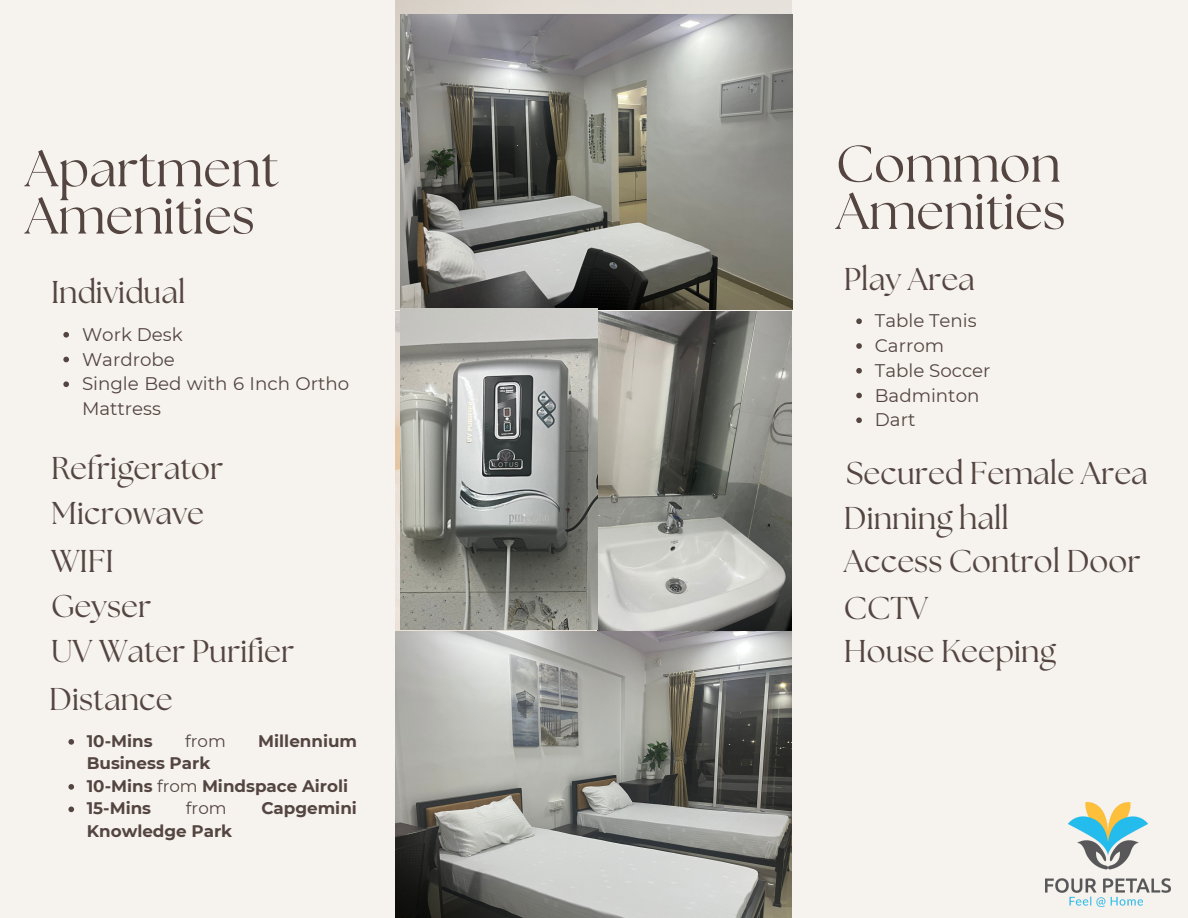
<style>
.page{position:relative;width:1188px;height:918px;background:#f6f3ee}
.page>*{position:absolute;margin:0;border:0;box-sizing:border-box;transform-origin:0 0}
.t1{font:51.6px/47.2px "The Seasons";color:#544541}
.t2{font:31.5px "The Seasons";color:#544541}
.t3{font:18.3px/24.8px "Montserrat";color:#544541}
.t4{font:700 16.8px "Montserrat";color:#544541}
.t5{font:16.8px "Montserrat";color:#544541}
.s1{font-weight:400}
</style>
<div class="page">
<img style="left:396px;top:0;width:396px;height:310px">
<img style="left:597px;top:312px;width:195px;height:318px">
<img style="left:396px;top:312px;width:199px;height:318px">
<img style="left:396px;top:632px;width:396px;height:286px">
<img style="left:1045px;top:802px;width:125px;height:105px">
<img style="left:400px;top:15px;width:393px;height:294px">
<img style="left:400px;top:309px;width:197px;height:320px">
<svg style="left:63px;top:332px;width:6px;height:6px"></svg>
<svg style="left:63px;top:357px;width:6px;height:5px"></svg>
<svg style="left:63px;top:381px;width:6px;height:6px"></svg>
<svg style="left:856px;top:318px;width:6px;height:6px"></svg>
<svg style="left:856px;top:343px;width:6px;height:6px"></svg>
<svg style="left:856px;top:368px;width:6px;height:6px"></svg>
<svg style="left:856px;top:393px;width:6px;height:5px"></svg>
<svg style="left:856px;top:417px;width:6px;height:6px"></svg>
<svg style="left:68px;top:739px;width:6px;height:6px"></svg>
<svg style="left:68px;top:784px;width:6px;height:6px"></svg>
<svg style="left:68px;top:807px;width:6px;height:5px"></svg>
<p class="t1" style="left:25px;top:148px;width:255px">Apartment<br>Amenities</p>
<p class="t2" style="left:51px;top:278px;width:136px">Individual</p>
<p class="t3" style="left:82px;top:322px;width:102px">Work Desk</p>
<p class="t3" style="left:82px;top:347px;width:94px">Wardrobe</p>
<p class="t3" style="left:82px;top:372px;width:269px">Single Bed with 6 Inch Ortho<br>Mattress</p>
<p class="t2" style="left:51px;top:454px;width:174px">Refrigerator</p>
<p class="t2" style="left:51px;top:499px;width:155px">Microwave</p>
<p class="t2" style="left:51px;top:547px;width:64px">WIFI</p>
<p class="t2" style="left:51px;top:592px;width:102px">Geyser</p>
<p class="t2" style="left:51px;top:637px;width:245px">UV Water Purifier</p>
<p class="t2" style="left:49px;top:685px;width:125px">Distance</p>
<p class="t4" style="left:87px;top:731px;width:67px">10-Mins</p>
<p class="t5" style="left:185px;top:731px;width:42px">from</p>
<p class="t4" style="left:258px;top:731px;width:100px">Millennium</p>
<p class="t4" style="left:87px;top:753px;width:125px">Business Park</p>
<p class="t4" style="left:87px;top:776px;width:263px">10-Mins <span class="s1">from</span> Mindspace Airoli</p>
<p class="t4" style="left:87px;top:798px;width:66px">15-Mins</p>
<p class="t5" style="left:186px;top:798px;width:42px">from</p>
<p class="t4" style="left:261px;top:798px;width:97px">Capgemini</p>
<p class="t4" style="left:87px;top:821px;width:147px">Knowledge Park</p>
<p class="t1" style="left:836px;top:143px;width:231px">Common<br>Amenities</p>
<p class="t2" style="left:844px;top:265px;width:133px">Play Area</p>
<p class="t3" style="left:875px;top:309px;width:103px">Table Tenis</p>
<p class="t3" style="left:875px;top:333px;width:71px">Carrom</p>
<p class="t3" style="left:875px;top:358px;width:117px">Table Soccer</p>
<p class="t3" style="left:875px;top:383px;width:106px">Badminton</p>
<p class="t3" style="left:875px;top:408px;width:42px">Dart</p>
<p class="t2" style="left:846px;top:459px;width:303px">Secured Female Area</p>
<p class="t2" style="left:844px;top:503px;width:167px">Dinning hall</p>
<p class="t2" style="left:844px;top:547px;width:298px">Access Control Door</p>
<p class="t2" style="left:844px;top:593px;width:86px">CCTV</p>
<p class="t2" style="left:844px;top:637px;width:214px">House Keeping</p>
</div>
